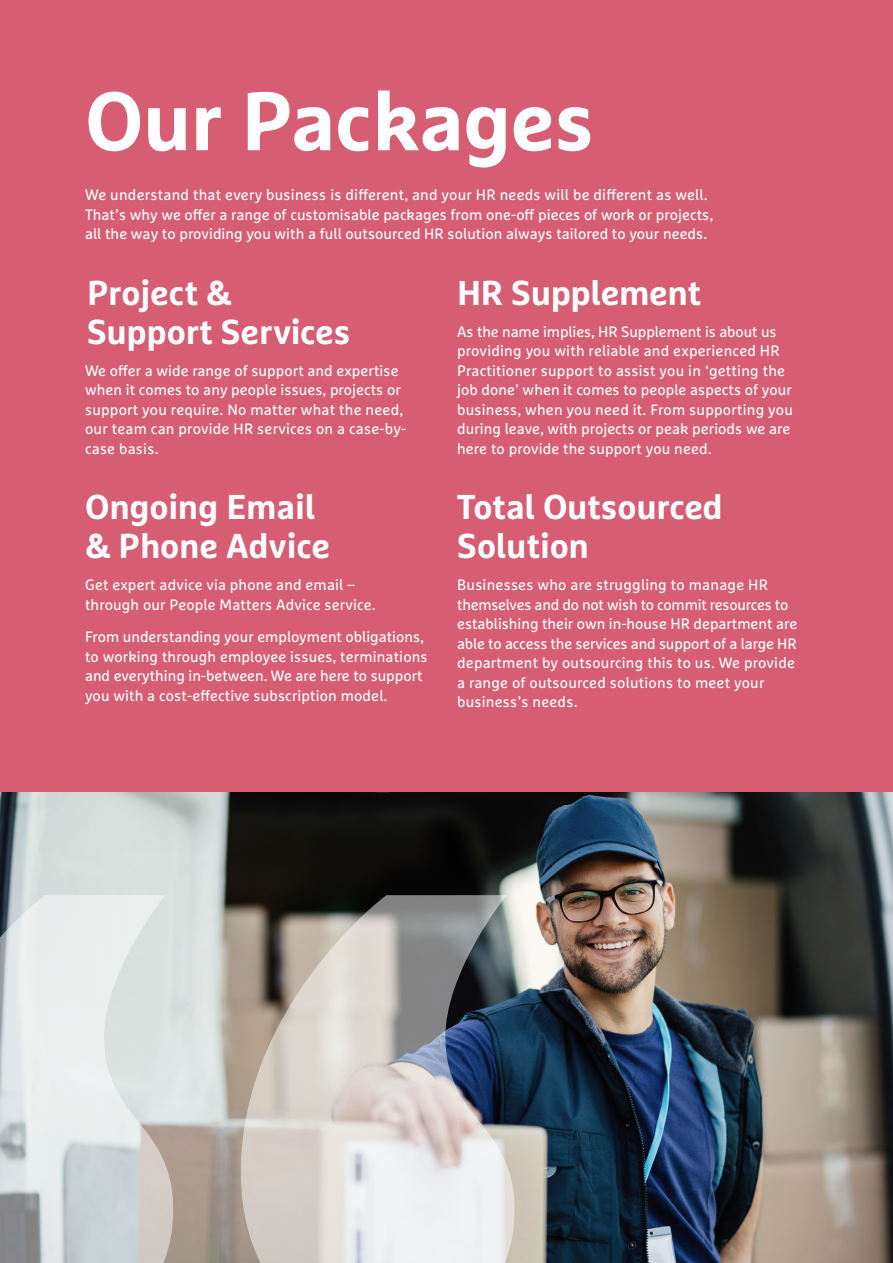
<style>
.page{position:relative;width:893px;height:1263px;background:#d65d72}
.page>*{position:absolute;margin:0;border:0;box-sizing:border-box;transform-origin:0 0}
.Front_Cover_Title{font:700 82.5px "Marselis OT";letter-spacing:-.01em;color:#fff}
.Front_Cover_Title-2{font:700 34.5px/39px "Marselis OT";letter-spacing:-.005em;color:#fff}
.Front_Cover_Title-3{font:15px/19.5px "Marselis OT";letter-spacing:.005em;color:#fff}
</style>
<div class="page">
<img style="left:0;top:792px;width:893px;height:471px">
<svg style="left:0;top:895px;width:514px;height:368px;background:#c1c1c0"></svg>
<p class="Front_Cover_Title" style="left:85px;top:70px;width:510px">Our Packages</p>
<p class="Front_Cover_Title-3" style="left:85px;top:185px;width:629px">We understand that every business is different, and your HR needs will be different as well.<br>That’s why we offer a range of customisable packages from one-off pieces of work or projects, all the way to providing you with a full outsourced HR solution always tailored to your needs.</p>
<p class="Front_Cover_Title-2" style="left:87px;top:273px;width:265px">Project &amp;<br>Support Services</p>
<p class="Front_Cover_Title-3" style="left:85px;top:361px;width:323px">We offer a wide range of support and expertise when it comes to any people issues, projects or support you require. No matter what the need, our team can provide HR services on a case-by&shy;case basis.</p>
<p class="Front_Cover_Title-2" style="left:85px;top:487px;width:247px">Ongoing Email &amp; Phone Advice</p>
<p class="Front_Cover_Title-2" style="left:457px;top:487px;width:267px">Total Outsourced<br>Solution</p>
<p class="Front_Cover_Title-2" style="left:457px;top:273px;width:245px">HR Supplement</p>
<p class="Front_Cover_Title-3" style="left:457px;top:322px;width:337px">As the name implies, HR Supplement is about us providing you with reliable and experienced HR Practitioner support to assist you in ‘getting the job done’ when it comes to people aspects of your business, when you need it. From supporting you during leave, with projects or peak periods we are here to provide the support you need.</p>
<p class="Front_Cover_Title-3" style="left:85px;top:575px;width:292px">Get expert advice via phone and email – through our People Matters Advice service.</p>
<p class="Front_Cover_Title-3" style="left:85px;top:627px;width:344px">From understanding your employment obligations, to working through employee issues, terminations and everything in-between. We are here to support you with a cost-effective subscription model.</p>
<p class="Front_Cover_Title-3" style="left:457px;top:575px;width:342px">Businesses who are struggling to manage HR themselves and do not wish to commit resources to establishing their own in-house HR department are able to access the services and support of a large HR department by outsourcing this to us. We provide a range of outsourced solutions to meet your business’s needs.</p>
</div>
